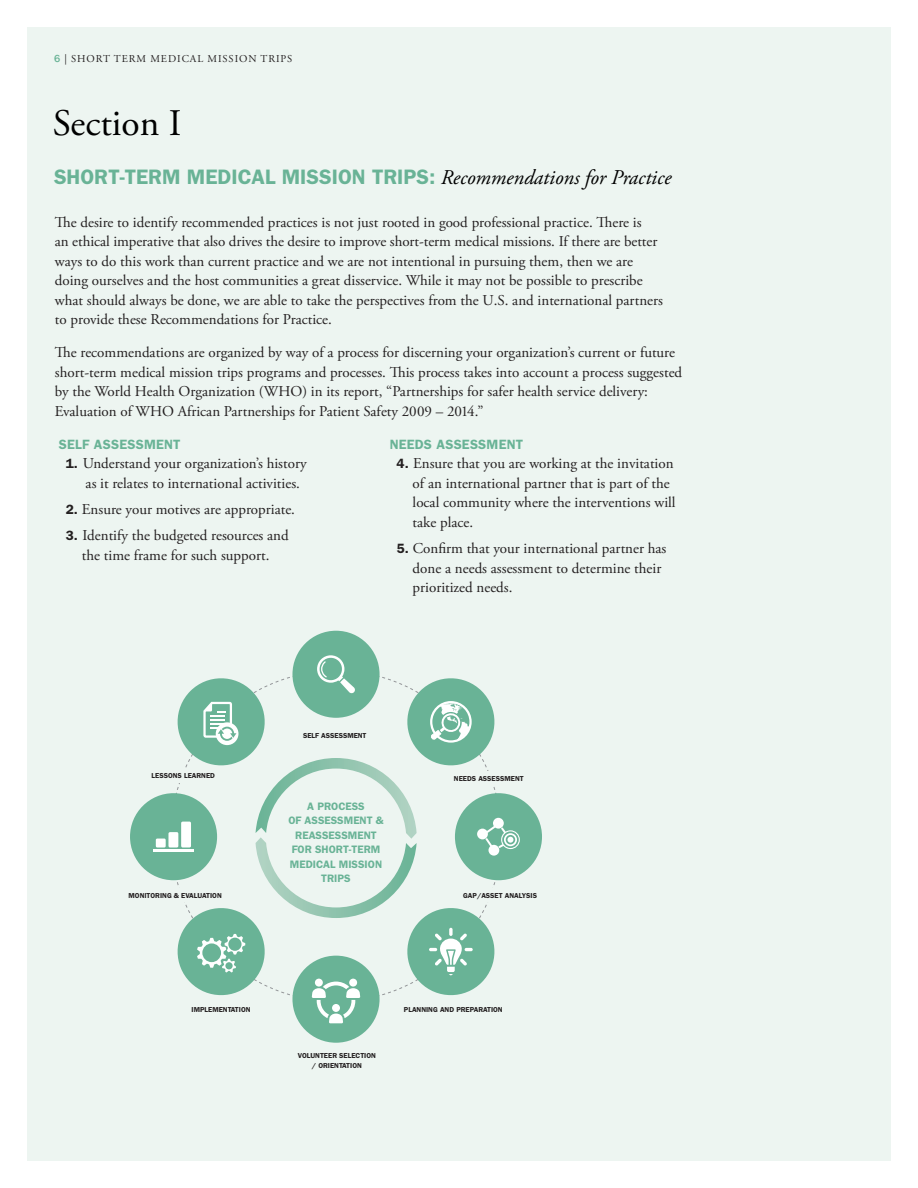
<style>
.page{position:relative;width:918px;height:1188px;background:#fff}
.page>*{position:absolute;margin:0;border:0;box-sizing:border-box;transform-origin:0 0}
.t1{font:37.5px "Adobe Garamond Pro";color:#000}
.t2{font:600 21px "Franklin Gothic";color:#69b396}
.t3{font:15px/19.5px "Adobe Garamond Pro";color:#231f20}
.t4{font:600 13.5px "Franklin Gothic";letter-spacing:.015em;color:#69b396}
.t5{font:600 10.8px/14.4px "Franklin Gothic";color:#69b396;text-align:center}
.t6{font:10.5px "Adobe Garamond Pro";letter-spacing:.09em;color:#231f20}
.t7{font:600 7.2px "Franklin Gothic";color:#231f20}
.s1{font-family:"Franklin Gothic";font-weight:500;color:#69b396}
.s2{font-family:"Adobe Garamond Pro";font-weight:400;font-style:italic;color:#000}
.s3{font-family:"Franklin Gothic";font-weight:600;font-size:13.5px}
</style>
<div class="page">
<div style="left:27px;top:27px;width:864px;height:1134px;background:#edf5f1"></div>
<div style="left:292px;top:631px;width:88px;height:87px;background:#69b396;border-radius:50%"></div>
<div style="left:455px;top:793px;width:87px;height:87px;background:#69b396;border-radius:50%"></div>
<div style="left:130px;top:793px;width:87px;height:87px;background:#69b396;border-radius:50%"></div>
<hr style="left:153px;top:850px;width:41px;height:2px;background:#fff">
<div style="left:156px;top:839px;width:10px;height:9px;background:#fff;border-radius:2px"></div>
<div style="left:168px;top:832px;width:10px;height:16px;background:#fff;border-radius:2px"></div>
<div style="left:292px;top:956px;width:88px;height:87px;background:#69b396;border-radius:50%"></div>
<svg style="left:170px;top:655px;width:350px;height:368px"></svg>
<p class="t6" style="left:54px;top:52px;width:33px"><span class="s1">6</span> | Short</p>
<p class="t6" style="left:114px;top:52px;width:17px">Term</p>
<p class="t6" style="left:150px;top:52px;width:19px">Medical</p>
<p class="t6" style="left:208px;top:52px;width:18px">Mission</p>
<p class="t6" style="left:261px;top:52px;width:15px">Trips</p>
<p class="t6" style="left:111px;top:52px;width:22px">-Term</p>
<p class="t6" style="left:152px;top:52px;width:19px">Medical</p>
<p class="t6" style="left:209px;top:52px;width:18px">Mission</p>
<p class="t6" style="left:262px;top:52px;width:15px">Trips</p>
<h1 class="t1" style="left:53px;top:101px;width:130px">Section I</h1>
<h2 class="t2" style="left:54px;top:164px;width:619px">SHORT-TERM MEDICAL MISSION TRIPS: <span class="s2">Recommendations for Practice</span></h2>
<p class="t3" style="left:55px;top:213px;width:610px">The desire to identify recommended practices is not just rooted in good professional practice. There is<br>an ethical imperative that also drives the desire to improve short-term medical missions. If there are better ways to do this work than current practice and we are not intentional in pursuing them, then we are doing ourselves and the host communities a great disservice. While it may not be possible to prescribe what should always be done, we are able to take the perspectives from the U.S. and international partners to provide these Recommendations for Practice.</p>
<p class="t3" style="left:55px;top:343px;width:629px">The recommendations are organized by way of a process for discerning your organization’s current or future short-term medical mission trips programs and processes. This process takes into account a process suggested by the World Health Organization (WHO) in its report, “Partnerships for safer health service delivery:<br>Evaluation of WHO African Partnerships for Patient Safety 2009 – 2014.”</p>
<p class="t4" style="left:59px;top:436px;width:123px">SELF ASSESSMENT</p>
<p class="t3" style="left:86px;top:454px;width:223px;text-indent:-20px"><span class="s3">1.</span> Understand your organization’s history as it relates to international activities.</p>
<p class="t3" style="left:66px;top:500px;width:231px"><span class="s3">2.</span> Ensure your motives are appropriate.</p>
<p class="t3" style="left:66px;top:526px;width:225px;text-align:center"><span class="s3">3.</span> Identify the budgeted resources and the time frame for such support.</p>
<p class="t4" style="left:390px;top:436px;width:135px">NEEDS ASSESSMENT</p>
<p class="t3" style="left:413px;top:454px;width:264px;text-indent:-16px"><span class="s3">4.</span> Ensure that you are working at the invitation of an international partner that is part of the local community where the interventions will take place.</p>
<p class="t3" style="left:413px;top:539px;width:255px;text-indent:-16px"><span class="s3">5.</span> Confirm that your international partner has done a needs assessment to determine their prioritized needs.</p>
<p class="t7" style="left:152px;top:772px;width:6px">LESSONS</p>
<p class="t7" style="left:184px;top:772px;width:6px">LEARNED</p>
<p class="t7" style="left:303px;top:731px;width:65px">SELF ASSESSMENT</p>
<p class="t5" style="left:288px;top:799px;width:97px">A PROCESS<br>OF ASSESSMENT &amp;<br>REASSESSMENT<br>FOR SHORT-TERM<br>MEDICAL MISSION<br>TRIPS</p>
<p class="t7" style="left:454px;top:775px;width:6px">NEEDS</p>
<p class="t7" style="left:478px;top:775px;width:47px">ASSESSMENT</p>
<p class="t7" style="left:129px;top:892px;width:6px">MONITORIN</p>
<p class="t7" style="left:167px;top:892px;width:20px">G &amp; EVALUATION</p>
<p class="t7" style="left:463px;top:892px;width:24px">GAP/ASSET</p>
<p class="t7" style="left:505px;top:892px;width:5px">ANALYSIS</p>
<p class="t7" style="left:192px;top:1005px;width:19px">IMPLEMENTATION</p>
<p class="t7" style="left:298px;top:1051px;width:6px">VOLUNTEER</p>
<p class="t7" style="left:339px;top:1051px;width:6px">SELECTION</p>
<p class="t7" style="left:312px;top:1061px;width:12px">/ ORIENTATION</p>
<p class="t7" style="left:404px;top:1005px;width:10px">PLANNIN</p>
<p class="t7" style="left:433px;top:1005px;width:71px">G AND PREPARATION</p>
</div>
